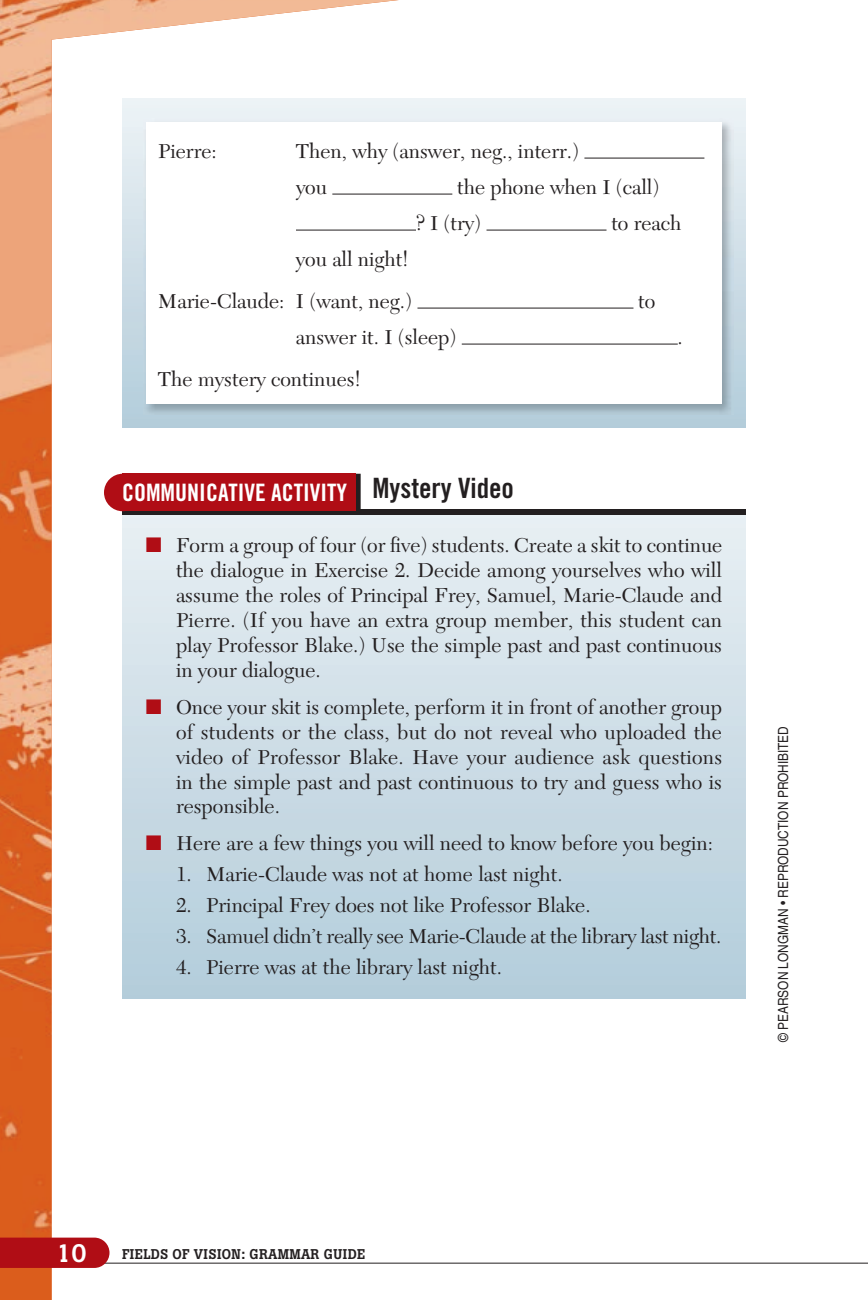
<style>
.page{position:relative;width:868px;height:1300px;background:#fff}
.page>*{position:absolute;margin:0;border:0;box-sizing:border-box;transform-origin:0 0}
.t1{font:500 25px "Boton";color:#fff}
.t2{font:24px "Trade Gothic LT Std Bd Cn 20";color:#fff}
.t3{font:21px/25px "New Caledonia LT Std";color:#231f20}
.t4{font:14px "Helvetica LT Std";color:#231f20;scale:.85 1}
.t5{font:500 14px "Boton";letter-spacing:.02em;color:#231f20}
.s1{font-size:28px;color:#231f20}
.s2{color:#b00d15}
</style>
<div class="page">
<img style="left:0;top:0;width:111px;height:1300px">
<img style="left:110px;top:0;width:289px;height:33px">
<hr style="left:0;top:1263px;width:866px;height:1px;background:#231f20">
<div style="left:0;top:1238px;width:110px;height:30px;background:#b00d15"></div>
<svg style="left:122px;top:98px;width:624px;height:330px"></svg>
<img style="left:144px;top:119px;width:589px;height:296px">
<div style="left:146px;top:122px;width:576px;height:282px;background:#fff"></div>
<hr style="left:584px;top:158px;width:120px;height:1px;background:#231f20">
<hr style="left:332px;top:194px;width:120px;height:1px;background:#231f20">
<hr style="left:296px;top:230px;width:120px;height:1px;background:#231f20">
<hr style="left:487px;top:230px;width:120px;height:1px;background:#231f20">
<hr style="left:417px;top:308px;width:216px;height:1px;background:#231f20">
<hr style="left:462px;top:344px;width:216px;height:1px;background:#231f20">
<div style="left:122px;top:512px;width:624px;height:487px;background:linear-gradient(to bottom,#e8eff3,#b2ccda)"></div>
<div style="left:122px;top:509px;width:624px;height:6px;background:#231f20"></div>
<div style="left:104px;top:474px;width:38px;height:37px;background:#b00d15;border-radius:50%"></div>
<div style="left:355px;top:474px;width:6px;height:37px;background:#231f20"></div>
<div style="left:122px;top:474px;width:234px;height:37px;background:#b00d15"></div>
<svg style="left:391px;top:536px;width:10px;height:16px"></svg>
<p class="t3" style="left:158px;top:139px;width:60px">Pierre:</p>
<p class="t3" style="left:296px;top:134px;width:285px;line-height:36px">Then, why (answer, neg., interr.) you</p>
<p class="t3" style="left:416px;top:170px;width:245px;line-height:36px;text-indent:42px">the phone when I (call) ? I (try)</p>
<p class="t3" style="left:611px;top:211px;width:72px">to reach</p>
<p class="t3" style="left:158px;top:239px;width:256px;line-height:42px;text-align:right">you all night!<br>Marie-Claude: I (want, neg.)</p>
<p class="t3" style="left:296px;top:325px;width:162px">answer it. I (sleep)</p>
<p class="t3" style="left:158px;top:367px;width:204px">The mystery continues!</p>
<p class="t2" style="left:122px;top:478px;width:394px">COMMUNICATIVE ACTIVITY <span class="s1">Mystery Video</span></p>
<p class="t3" style="left:638px;top:289px;width:19px">to</p>
<p class="t3" style="left:677px;top:325px;width:7px">.</p>
<p class="t3" style="left:176px;top:533px;width:548px;text-align:justify;text-indent:-30px"><span class="s2">■</span> Form a group of four (or ve) students. Create a skit to continue the dialogue in Exercise 2. Decide among yourselves who will assume the roles of Principal Frey, Samuel, Marie-Claude and Pierre. (If you have an extra group member, this student can play Professor Blake.) Use the simple past and past continuous in your dialogue.</p>
<p class="t3" style="left:176px;top:695px;width:548px;text-align:justify;text-indent:-30px"><span class="s2">■</span> Once your skit is complete, perform it in front of another group of students or the class, but do not reveal who uploaded the video of Professor Blake. Have your audience ask questions in the simple past and past continuous to try and guess who is responsible.</p>
<p class="t3" style="left:146px;top:832px;width:569px"><span class="s2">■</span> Here are a few things you will need to know before you begin:</p>
<p class="t3" style="left:176px;top:863px;width:388px">1. Marie-Claude was not at home last night.</p>
<p class="t3" style="left:176px;top:894px;width:416px">2. Principal Frey does not like Professor Blake.</p>
<p class="t3" style="left:176px;top:925px;width:547px">3. Samuel didn’t really see Marie-Claude at the library last night.</p>
<p class="t3" style="left:176px;top:956px;width:328px">4. Pierre was at the library last night.</p>
<p class="t4" style="left:775px;top:1042px;width:373px;rotate:-90deg">© PEARSON LONGMAN • REPRODUCTION PROHIBITED</p>
<p class="t1" style="left:56px;top:1238px;width:32px">10</p>
<p class="t5" style="left:122px;top:1245px;width:245px">FIELDS OF VISION: GRAMMAR GUIDE</p>
</div>
